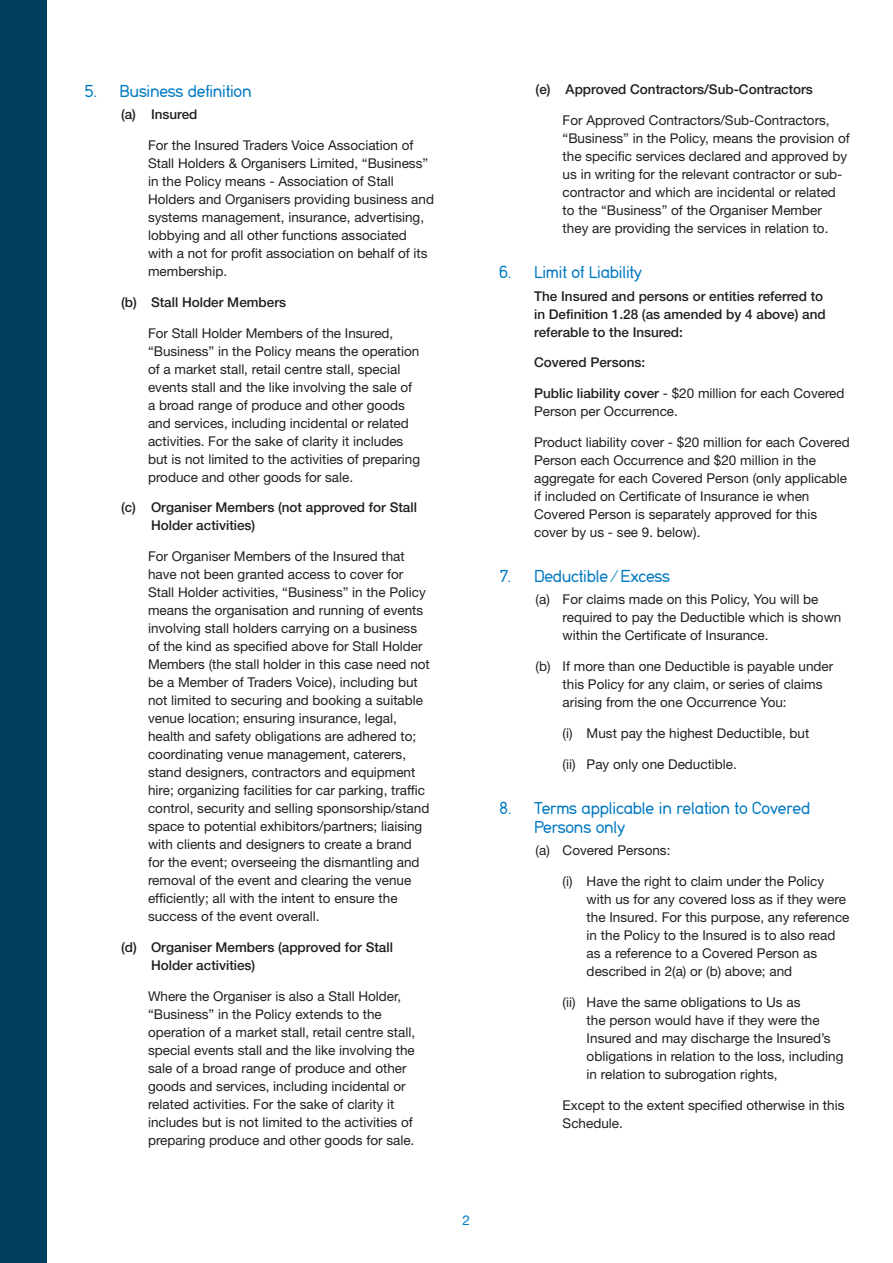
<style>
.page{position:relative;width:893px;height:1263px;background:#fff}
.page>*{position:absolute;margin:0;border:0;box-sizing:border-box;transform-origin:0 0}
.t1{font:18px/19.5px "Din 16";letter-spacing:-.015em;color:#0079c2}
.t2{font:13.5px/18px "Helvetica Neue LT Std";color:#231f20}
.t3{font:500 13.5px/18px "Helvetica Neue LT Std";color:#231f20}
.t4{font:13.5px "Helvetica Neue LT Std";color:#0079c2}
.s1{font-weight:500}
</style>
<div class="page">
<div style="left:0;top:0;width:47px;height:1263px;background:#003e5e"></div>
<h1 class="t1" style="left:85px;top:82px;width:168px">5. Business definition</h1>
<p class="t3" style="left:121px;top:105px;width:78px">(a) Insured</p>
<p class="t2" style="left:148px;top:136px;width:287px">For the Insured Traders Voice Association of Stall Holders &amp; Organisers Limited, “Business” in the Policy means - Association of Stall Holders and Organisers providing business and systems management, insurance, advertising, lobbying and all other functions associated with a not for profit association on behalf of its membership.</p>
<p class="t3" style="left:121px;top:293px;width:167px">(b) Stall Holder Members</p>
<p class="t2" style="left:148px;top:324px;width:274px">For Stall Holder Members of the Insured, “Business” in the Policy means the operation of a market stall, retail centre stall, special events stall and the like involving the sale of a broad range of produce and other goods and services, including incidental or related activities. For the sake of clarity it includes but is not limited to the activities of preparing produce and other goods for sale.</p>
<p class="t3" style="left:151px;top:498px;width:267px;text-indent:-30px">(c) Organiser Members (not approved for Stall<br>Holder activities)</p>
<p class="t2" style="left:148px;top:547px;width:283px">For Organiser Members of the Insured that have not been granted access to cover for Stall Holder activities, “Business” in the Policy means the organisation and running of events involving stall holders carrying on a business of the kind as specified above for Stall Holder Members (the stall holder in this case need not be a Member of Traders Voice), including but not limited to securing and booking a suitable venue location; ensuring insurance, legal, health and safety obligations are adhered to; coordinating venue management, caterers, stand designers, contractors and equipment hire; organizing facilities for car parking, traffic control, security and selling sponsorship/stand space to potential exhibitors/partners; liaising with clients and designers to create a brand for the event; overseeing the dismantling and removal of the event and clearing the venue efficiently; all with the intent to ensure the success of the event overall.</p>
<p class="t3" style="left:151px;top:938px;width:243px;text-indent:-30px">(d) Organiser Members (approved for Stall<br>Holder activities)</p>
<p class="t2" style="left:148px;top:986px;width:269px">Where the Organiser is also a Stall Holder, “Business” in the Policy extends to the operation of a market stall, retail centre stall, special events stall and the like involving the sale of a broad range of produce and other goods and services, including incidental or related activities. For the sake of clarity it includes but is not limited to the activities of preparing produce and other goods for sale.</p>
<p class="t4" style="left:463px;top:1212px;width:9px">2</p>
<p class="t3" style="left:536px;top:81px;width:279px">(e) Approved Contractors/Sub-Contractors</p>
<p class="t2" style="left:563px;top:111px;width:289px">For Approved Contractors/Sub-Contractors, “Business” in the Policy, means the provision of the specific services declared and approved by us in writing for the relevant contractor or sub&shy;contractor and which are incidental or related to the “Business” of the Organiser Member they are providing the services in relation to.</p>
<h1 class="t1" style="left:500px;top:263px;width:144px">6. Limit of Liability</h1>
<p class="t3" style="left:534px;top:287px;width:293px">The Insured and persons or entities referred to in Definition 1.28 (as amended by 4 above) and referable to the Insured:</p>
<p class="t3" style="left:534px;top:354px;width:113px">Covered Persons:</p>
<p class="t2" style="left:534px;top:384px;width:312px"><span class="s1">Public liability cover</span> - $20 million for each Covered<br>Person per Occurrence.</p>
<p class="t2" style="left:534px;top:433px;width:317px">Product liability cover - $20 million for each Covered Person each Occurrence and $20 million in the aggregate for each Covered Person (only applicable if included on Certificate of Insurance ie when Covered Person is separately approved for this cover by us - see 9. below).</p>
<h1 class="t1" style="left:500px;top:567px;width:172px">7. Deductible / Excess</h1>
<p class="t2" style="left:563px;top:590px;width:280px;text-indent:-27px">(a) For claims made on this Policy, You will be required to pay the Deductible which is shown within the Certificate of Insurance.</p>
<p class="t2" style="left:563px;top:657px;width:272px;text-indent:-27px">(b) If more than one Deductible is payable under this Policy for any claim, or series of claims arising from the one Occurrence You:</p>
<p class="t2" style="left:563px;top:724px;width:248px">(i) Must pay the highest Deductible, but</p>
<p class="t2" style="left:563px;top:754px;width:176px">(ii) Pay only one Deductible.</p>
<h1 class="t1" style="left:534px;top:798px;width:278px;text-indent:-35px">8. Terms applicable in relation to Covered<br>Persons only</h1>
<p class="t2" style="left:536px;top:841px;width:136px">(a) Covered Persons:</p>
<p class="t2" style="left:587px;top:872px;width:264px;text-indent:-24px">(i) Have the right to claim under the Policy with us for any covered loss as if they were the Insured. For this purpose, any reference in the Policy to the Insured is to also read as a reference to a Covered Person as described in 2(a) or (b) above; and</p>
<p class="t2" style="left:587px;top:993px;width:258px;text-indent:-24px">(ii) Have the same obligations to Us as<br>the person would have if they were the Insured and may discharge the Insured’s obligations in relation to the loss, including in relation to subrogation rights,</p>
<p class="t2" style="left:563px;top:1095px;width:283px">Except to the extent specified otherwise in this<br>Schedule.</p>
</div>
